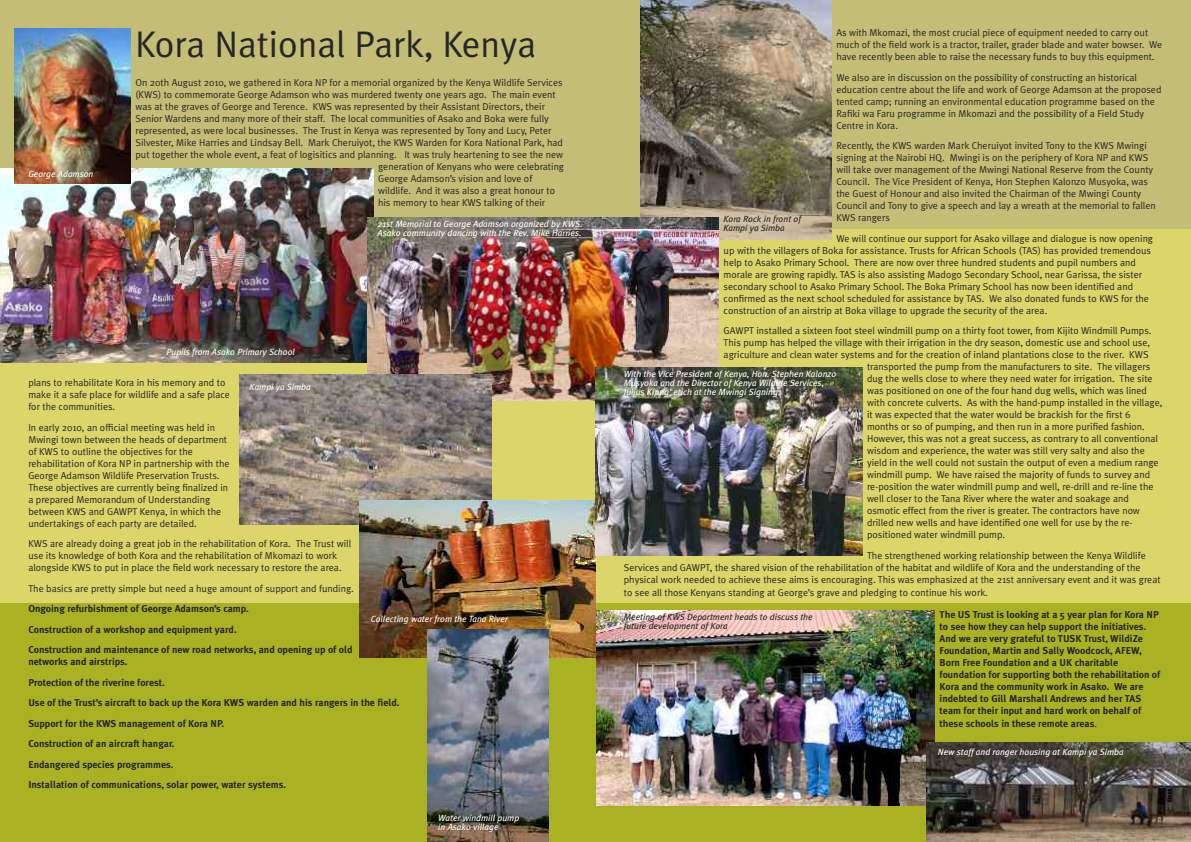
<style>
.page{position:relative;width:1191px;height:842px;background:#fff}
.page>*{position:absolute;margin:0;border:0;box-sizing:border-box;transform-origin:0 0}
.t1{font:37px "Meta Plus Normal";color:#272627}
.t2{font:10px/12px "Meta Plus Normal";color:#272627}
.t3{font:700 10px/12.1px "Meta Plus";color:#272627}
.t4{font:italic 9px/9px "Meta Plus";color:#fff}
.t5{font:italic 9px/9px "Meta Plus";color:#272627}
.s1{font-family:"Meta Plus Normal";font-weight:400}
</style>
<div class="page">
<div style="left:0;top:217px;width:1191px;height:625px;background:#dcd56a"></div>
<div style="left:0;top:603px;width:1191px;height:239px;background:#aab224"></div>
<div style="left:0;top:0;width:1191px;height:229px;background:#c3bd76"></div>
<img style="left:596px;top:610px;width:338px;height:195px">
<img style="left:926px;top:742px;width:265px;height:100px">
<img style="left:0;top:168px;width:373px;height:195px">
<img style="left:640px;top:0;width:191px;height:239px">
<img style="left:14px;top:28px;width:116px;height:155px">
<img style="left:367px;top:218px;width:351px;height:183px">
<img style="left:239px;top:374px;width:253px;height:150px">
<img style="left:359px;top:500px;width:236px;height:158px">
<img style="left:427px;top:629px;width:121px;height:213px">
<img style="left:595px;top:367px;width:267px;height:188px">
<p class="t4" style="left:28px;top:169px;width:67px">George Adamson</p>
<h1 class="t1" style="left:135px;top:23px;width:402px">Kora National Park, Kenya</h1>
<p class="t2" style="left:135px;top:77px;width:429px">On 20th August 2010, we gathered in Kora NP for a memorial organized by the Kenya Wildlife Services</p>
<p class="t2" style="left:135px;top:89px;width:422px">(KWS) to commemorate George Adamson who was murdered twenty one years ago. The main event</p>
<p class="t2" style="left:135px;top:101px;width:411px">was at the graves of George and Terence. KWS was represented by their Assistant Directors, their</p>
<p class="t2" style="left:135px;top:113px;width:415px">Senior Wardens and many more of their staff. The local communities of Asako and Boka were fully</p>
<p class="t2" style="left:135px;top:125px;width:418px">represented, as were local businesses. The Trust in Kenya was represented by Tony and Lucy, Peter</p>
<p class="t2" style="left:135px;top:137px;width:429px">Silvester, Mike Harries and Lindsay Bell. Mark Cheruiyot, the KWS Warden for Kora National Park, had</p>
<p class="t2" style="left:135px;top:149px;width:429px">put together the whole event, a feat of logisitics and planning. It was truly heartening to see the new</p>
<p class="t2" style="left:378px;top:161px;width:187px">generation of Kenyans who were celebrating</p>
<p class="t2" style="left:378px;top:173px;width:156px">George Adamson’s vision and love of</p>
<p class="t2" style="left:378px;top:185px;width:179px">wildlife. And it was also a great honour to</p>
<p class="t2" style="left:378px;top:197px;width:169px">his memory to hear KWS talking of their</p>
<p class="t4" style="left:378px;top:219px;width:206px">21st Memorial to George Adamson organized by KWS.<br>Asako community dancing with the Rev. Mike Harries.</p>
<p class="t4" style="left:166px;top:347px;width:130px">Pupils from Asako Primary School</p>
<p class="t2" style="left:28px;top:377px;width:203px">plans to rehabilitate Kora in his memory and to make it a safe place for wildlife and a safe place for the communities.</p>
<p class="t2" style="left:28px;top:421px;width:203px">In early 2010, an official meeting was held in Mwingi town between the heads of department of KWS to outline the objectives for the rehabilitation of Kora NP in partnership with the George Adamson Wildlife Preservation Trusts.<br>These objectives are currently being finalized in a prepared Memorandum of Understanding between KWS and GAWPT Kenya, in which the undertakings of each party are detailed.</p>
<p class="t2" style="left:28px;top:538px;width:324px">KWS are already doing a great job in the rehabilitation of Kora. The Trust will use its knowledge of both Kora and the rehabilitation of Mkomazi to work alongside KWS to put in place the field work necessary to restore the area.</p>
<p class="t2" style="left:28px;top:582px;width:327px">The basics are pretty simple but need a huge amount of support and funding.</p>
<p class="t3" style="left:28px;top:599px;width:326px;line-height:20.5px">Ongoing refurbishment of George Adamson’s camp.<br>Construction of a workshop and equipment yard.<br>Construction and maintenance of new road networks, and opening up of old</p>
<p class="t3" style="left:28px;top:652px;width:373px;line-height:20.5px">networks and airstrips.<br>Protection of the riverine forest.<br>Use of the Trust’s aircraft to back up the Kora KWS warden and his rangers in the field.<br>Support for the KWS management of Kora NP.<br>Construction of an aircraft hangar.<br>Endangered species programmes.<br>Installation of communications, solar power, water systems.</p>
<p class="t4" style="left:249px;top:383px;width:63px">Kampi ya Simba</p>
<p class="t4" style="left:371px;top:615px;width:139px">Collecting water from the Tana River</p>
<p class="t4" style="left:438px;top:813px;width:83px">Water windmill pump in Asako village</p>
<p class="t2" style="left:836px;top:27px;width:327px">As with Mkomazi, the most crucial piece of equipment needed to carry out much of the field work is a tractor, trailer, grader blade and water bowser. We have recently been able to raise the necessary funds to buy this equipment.</p>
<p class="t2" style="left:836px;top:71px;width:326px">We also are in discussion on the possibility of constructing an historical education centre about the life and work of George Adamson at the proposed tented camp; running an environmental education programme based on the Rafiki wa Faru programme in Mkomazi and the possibility of a Field Study Centre in Kora.</p>
<p class="t2" style="left:836px;top:140px;width:321px">Recently, the KWS warden Mark Cheruiyot invited Tony to the KWS Mwingi signing at the Nairobi HQ. Mwingi is on the periphery of Kora NP and KWS will take over management of the Mwingi National Reserve from the County Council. The Vice President of Kenya, Hon Stephen Kalonzo Musyoka, was the Guest of Honour and also invited the Chairman of the Mwingi County Council and Tony to give a speech and lay a wreath at the memorial to fallen KWS rangers</p>
<p class="t2" style="left:723px;top:232px;width:431px;text-indent:113px">We will continue our support for Asako village and dialogue is now opening up with the villagers of Boka for assistance. Trusts for African Schools (TAS) has provided tremendous help to Asako Primary School. There are now over three hundred students and pupil numbers and morale are growing rapidly. TAS is also assisting Madogo Secondary School, near Garissa, the sister secondary school to Asako Primary School. The Boka Primary School has now been identified and confirmed as the next school scheduled for assistance by TAS. We also donated funds to KWS for the construction of an airstrip at Boka village to upgrade the security of the area.</p>
<p class="t2" style="left:723px;top:325px;width:429px">GAWPT installed a sixteen foot steel windmill pump on a thirty foot tower, from Kijito Windmill Pumps.</p>
<p class="t2" style="left:723px;top:337px;width:428px">This pump has helped the village with their irrigation in the dry season, domestic use and school use,</p>
<p class="t2" style="left:723px;top:349px;width:426px">agriculture and clean water systems and for the creation of inland plantations close to the river. KWS</p>
<p class="t2" style="left:867px;top:361px;width:285px">transported the pump from the manufacturers to site. The villagers</p>
<p class="t2" style="left:867px;top:373px;width:287px">dug the wells close to where they need water for irrigation. The site</p>
<p class="t2" style="left:867px;top:385px;width:281px">was positioned on one of the four hand dug wells, which was lined</p>
<p class="t2" style="left:867px;top:397px;width:297px">with concrete culverts. As with the hand-pump installed in the village,</p>
<p class="t2" style="left:867px;top:409px;width:265px">it was expected that the water would be brackish for the first 6</p>
<p class="t2" style="left:867px;top:421px;width:279px">months or so of pumping, and then run in a more purified fashion.</p>
<p class="t2" style="left:867px;top:433px;width:292px">However, this was not a great success, as contrary to all conventional</p>
<p class="t2" style="left:867px;top:445px;width:279px">wisdom and experience, the water was still very salty and also the</p>
<p class="t2" style="left:867px;top:457px;width:293px">yield in the well could not sustain the output of even a medium range</p>
<p class="t2" style="left:867px;top:469px;width:284px">windmill pump. We have raised the majority of funds to survey and</p>
<p class="t2" style="left:867px;top:481px;width:288px">re-position the water windmill pump and well, re-drill and re-line the</p>
<p class="t2" style="left:867px;top:493px;width:263px">well closer to the Tana River where the water and soakage and</p>
<p class="t2" style="left:867px;top:505px;width:274px">osmotic effect from the river is greater. The contractors have now</p>
<p class="t2" style="left:867px;top:517px;width:267px">drilled new wells and have identified one well for use by the re-</p>
<p class="t2" style="left:867px;top:529px;width:139px">positioned water windmill pump.</p>
<p class="t2" style="left:624px;top:549px;width:538px;line-height:12.3px;text-indent:243px">The strengthened working relationship between the Kenya Wildlife Services and GAWPT, the shared vision of the rehabilitation of the habitat and wildlife of Kora and the understanding of the physical work needed to achieve these aims is encouraging. This was emphasized at the 21st anniversary event and it was great to see all those Kenyans standing at George’s grave and pledging to continue his work.</p>
<p class="t3" style="left:939px;top:608px;width:222px">The US Trust is looking at a 5 year plan for Kora NP to see how they can help support the initiatives.<br>And we are very grateful to TUSK Trust, WildiZe Foundation, Martin and Sally Woodcock, AFEW, Born Free Foundation and a UK charitable foundation for supporting both the rehabilitation of Kora and the community work in Asako. We are indebted to Gill Marshall Andrews and her TAS team for their input and hard work on behalf of these schools in these remote areas<span class="s1">.</span></p>
<p class="t5" style="left:723px;top:214px;width:79px">Kora Rock in front of<br>Kampi ya Simba</p>
<p class="t4" style="left:624px;top:369px;width:214px">With the Vice President of Kenya, Hon. Stephen Kalonzo<br>Musyoka and the Director of Kenya Wildlife Services,<br>Julius Kipng’etich at the Mwingi Signing.</p>
<p class="t5" style="left:624px;top:613px;width:190px">Meeting of KWS Department heads to discuss the future development of Kora</p>
<p class="t4" style="left:938px;top:747px;width:187px">New staff and ranger housing at Kampi ya Simba</p>
</div>
